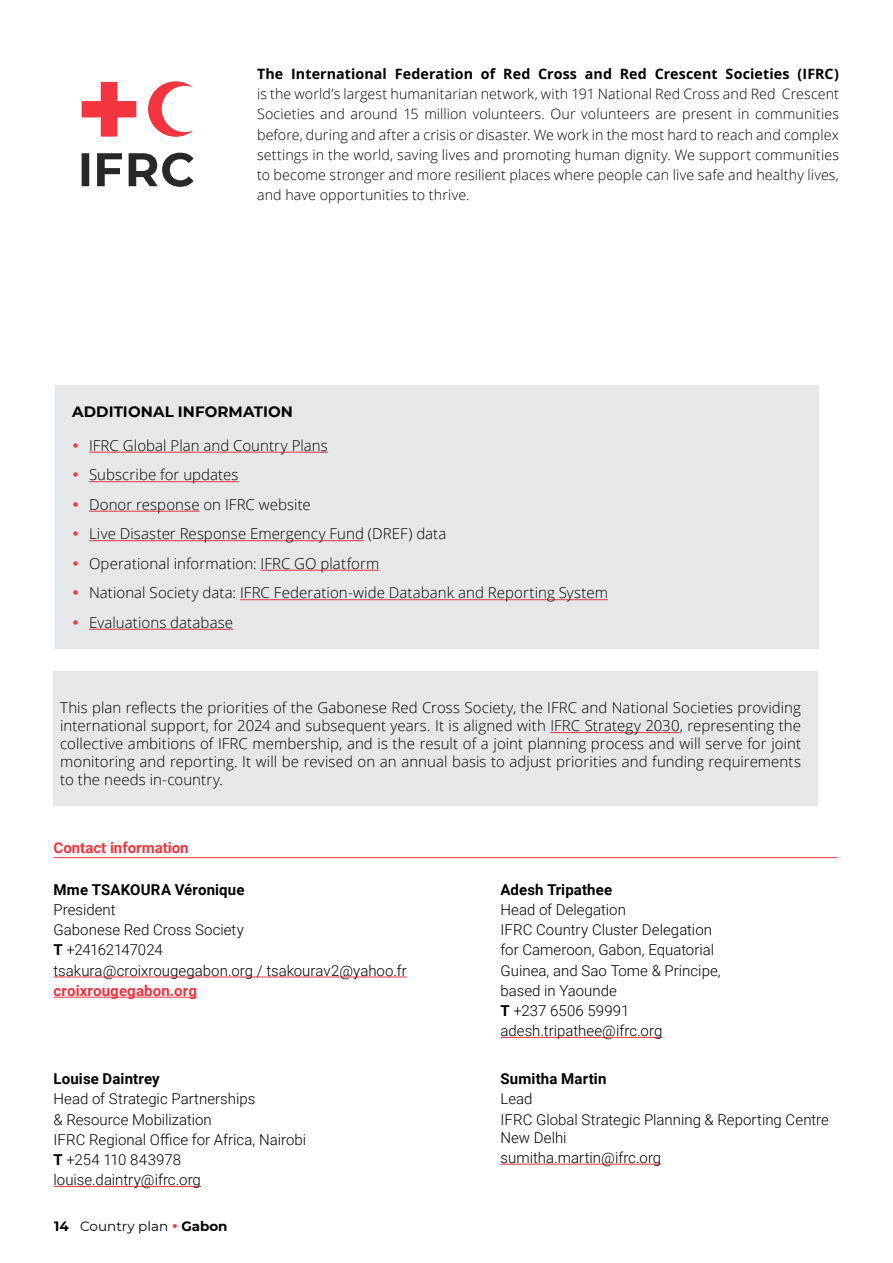
<style>
.page{position:relative;width:893px;height:1263px;background:#fff}
.page>*{position:absolute;margin:0;border:0;box-sizing:border-box;transform-origin:0 0}
.t1{font:300 15px/29.5px "Open Sans";letter-spacing:.005em;color:#000;text-align:justify}
.t2{font:300 15px/20.1px "Roboto";color:#000}
.t3{font:700 15px "Roboto";letter-spacing:.01em;color:#000}
.t4{font:700 15px "Montserrat";letter-spacing:.005em;color:#000}
.t5{font:700 15px "Roboto";letter-spacing:.01em;color:#ef3340}
.t6{font:700 15px "Roboto";color:#f33540}
.t7{font:300 14.25px/20.2px "Open Sans";letter-spacing:.01em;color:#000;text-align:justify}
.t8{font:700 14.25px "Open Sans";letter-spacing:.005em;color:#000}
.t9{font:13.5px "Montserrat";color:#000}
.s1{font-weight:700}
.s2{color:#f33540}
</style>
<div class="page">
<div style="left:53px;top:671px;width:765px;height:36px;background:#e6e7e8"></div>
<div style="left:53px;top:697px;width:765px;height:109px;background:#e6e7e8"></div>
<hr style="left:550px;top:732px;width:130px;height:1px;background:#ef3340">
<svg style="left:82px;top:82px;width:54px;height:55px"></svg>
<svg style="left:148px;top:81px;width:45px;height:56px"></svg>
<svg style="left:82px;top:153px;width:112px;height:34px"></svg>
<div style="left:55px;top:385px;width:763px;height:53px;background:#e6e7e8"></div>
<div style="left:55px;top:435px;width:763px;height:36px;background:#e6e7e8"></div>
<hr style="left:89px;top:452px;width:239px;height:1px;background:#ef3340">
<div style="left:55px;top:464px;width:763px;height:37px;background:#e6e7e8"></div>
<hr style="left:89px;top:481px;width:150px;height:1px;background:#ef3340">
<div style="left:55px;top:494px;width:763px;height:36px;background:#e6e7e8"></div>
<hr style="left:89px;top:511px;width:111px;height:1px;background:#ef3340">
<div style="left:55px;top:523px;width:763px;height:37px;background:#e6e7e8"></div>
<hr style="left:89px;top:540px;width:275px;height:1px;background:#ef3340">
<div style="left:55px;top:553px;width:763px;height:36px;background:#e6e7e8"></div>
<hr style="left:261px;top:570px;width:118px;height:1px;background:#ef3340">
<div style="left:55px;top:582px;width:763px;height:37px;background:#e6e7e8"></div>
<hr style="left:240px;top:599px;width:368px;height:1px;background:#ef3340">
<div style="left:55px;top:612px;width:763px;height:36px;background:#e6e7e8"></div>
<hr style="left:89px;top:629px;width:144px;height:1px;background:#ef3340">
<hr style="left:54px;top:977px;width:353px;height:1px;background:#ef3340">
<hr style="left:54px;top:997px;width:143px;height:1px;background:#ef3340">
<hr style="left:54px;top:1186px;width:147px;height:1px;background:#ef3340">
<hr style="left:501px;top:1037px;width:161px;height:1px;background:#ef3340">
<hr style="left:501px;top:1164px;width:160px;height:1px;background:#ef3340">
<hr style="left:54px;top:857px;width:783px;height:1px;background:#f33540">
<p class="t8" style="left:257px;top:64px;width:583px">The International Federation of Red Cross and Red Crescent Societies (IFRC)</p>
<p class="t7" style="left:257px;top:83px;width:583px">is the world’s largest humanitarian network, with 191 National Red Cross and Red Crescent Societies and around 15 million volunteers. Our volunteers are present in communities before, during and after a crisis or disaster. We work in the most hard to reach and complex settings in the world, saving lives and promoting human dignity. We support communities to become stronger and more resilient places where people can live safe and healthy lives, and have opportunities to thrive.</p>
<p class="t4" style="left:72px;top:401px;width:222px">ADDITIONAL INFORMATION</p>
<p class="t1" style="left:89px;top:430px;width:520px;text-align:left">IFRC Global Plan and Country Plans<br>Subscribe for updates<br>Donor response on IFRC website<br>Live Disaster Response Emergency Fund (DREF) data<br>Operational information: IFRC GO platform<br>National Society data: IFRC Federation-wide Databank and Reporting System Evaluations database</p>
<p class="t1" style="left:60px;top:698px;width:742px;line-height:18px">This plan reflects the priorities of the Gabonese Red Cross Society, the IFRC and National Societies providing international support, for 2024 and subsequent years. It is aligned with IFRC Strategy 2030, representing the collective ambitions of IFRC membership, and is the result of a joint planning process and will serve for joint monitoring and reporting. It will be revised on an annual basis to adjust priorities and funding requirements to the needs in-country.</p>
<p class="t6" style="left:54px;top:837px;width:137px">Contact information</p>
<p class="t3" style="left:54px;top:879px;width:193px">Mme TSAKOURA Véronique</p>
<p class="t2" style="left:54px;top:899px;width:355px">President<br>Gabonese Red Cross Society<br><span class="s1">T</span> +24162147024<br>tsakura@croixrougegabon.org / tsakourav2@yahoo.fr</p>
<p class="t5" style="left:54px;top:980px;width:145px">croixrougegabon.org</p>
<p class="t3" style="left:54px;top:1068px;width:108px">Louise Daintrey</p>
<p class="t2" style="left:54px;top:1088px;width:254px">Head of Strategic Partnerships<br>&amp; Resource Mobilization<br>IFRC Regional Office for Africa, Nairobi<br><span class="s1">T</span> +254 110 843978 louise.daintry@ifrc.org</p>
<p class="t9" style="left:54px;top:1217px;width:175px"><span class="s1">14</span> Country plan <span class="s2">•</span> <span class="s1">Gabon</span></p>
<p class="t3" style="left:501px;top:879px;width:113px">Adesh Tripathee</p>
<p class="t2" style="left:501px;top:899px;width:222px">Head of Delegation<br>IFRC Country Cluster Delegation for Cameroon, Gabon, Equatorial<br>Guinea, and Sao Tome &amp; Principe, based in Yaounde<br><span class="s1">T</span> +237 6506 59991 adesh.tripathee@ifrc.org</p>
<p class="t3" style="left:501px;top:1068px;width:107px">Sumitha Martin</p>
<p class="t2" style="left:501px;top:1088px;width:330px">Lead<br>IFRC Global Strategic Planning &amp; Reporting Centre</p>
<p class="t2" style="left:501px;top:1126px;width:162px">New Delhi sumitha.martin@ifrc.org</p>
</div>
